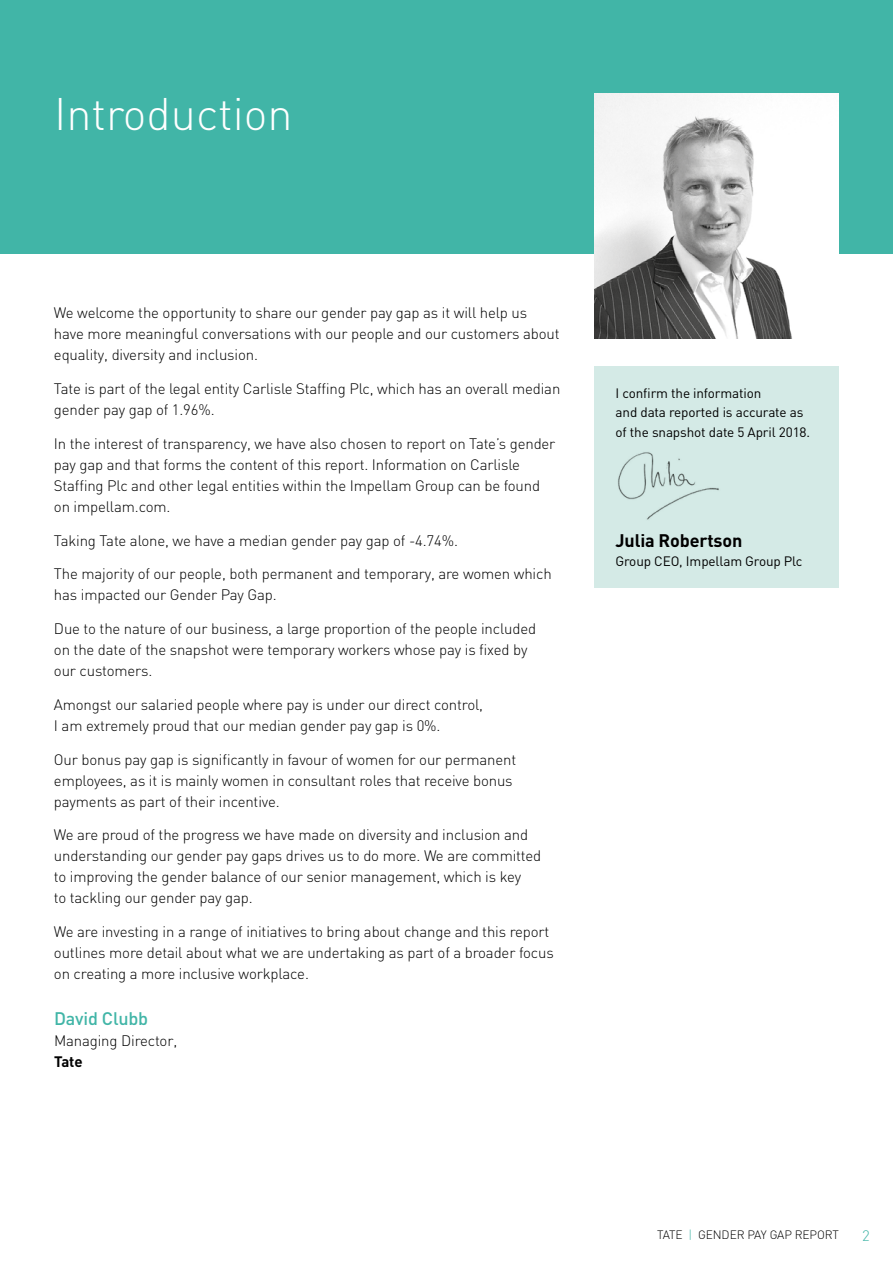
<style>
.page{position:relative;width:893px;height:1263px;background:#fff}
.page>*{position:absolute;margin:0;border:0;box-sizing:border-box;transform-origin:0 0}
.t1{font:300 45px "DIN";color:#fff}
.t2{font:700 18px "DIN";letter-spacing:-.01em;color:#000}
.t3{font:500 18px "DIN";letter-spacing:-.01em;color:#41b5a7}
.t4{font:300 15px/21px "DIN";letter-spacing:-.01em;color:#000}
.t5{font:700 15px "DIN";color:#000}
.t6{font:300 15px "DIN";color:#41b5a7}
.t7{font:13.5px/19.5px "DIN";letter-spacing:-.01em;color:#000}
.t8{font:300 12px "DIN";letter-spacing:-.01em;color:#000}
.s1{color:#41b5a7}
</style>
<div class="page">
<div style="left:594px;top:366px;width:245px;height:221px;background:#d4eae6"></div>
<img style="left:618px;top:452px;width:101px;height:68px">
<div style="left:0;top:0;width:893px;height:253px;background:#41b5a7"></div>
<img style="left:594px;top:94px;width:245px;height:244px">
<h1 class="t1" style="left:54px;top:86px;width:240px">Introduction</h1>
<p class="t4" style="left:54px;top:302px;width:507px">We welcome the opportunity to share our gender pay gap as it will help us have more meaningful conversations with our people and our customers about equality, diversity and inclusion.</p>
<p class="t4" style="left:54px;top:378px;width:508px">Tate is part of the legal entity Carlisle Staffing Plc, which has an overall median gender pay gap of 1.96%.</p>
<p class="t4" style="left:54px;top:433px;width:503px">In the interest of transparency, we have also chosen to report on Tate’s gender pay gap and that forms the content of this report. Information on Carlisle Staffing Plc and other legal entities within the Impellam Group can be found on impellam.com.</p>
<p class="t4" style="left:54px;top:529px;width:405px">Taking Tate alone, we have a median gender pay gap of -4.74%.</p>
<p class="t4" style="left:54px;top:563px;width:499px">The majority of our people, both permanent and temporary, are women which has impacted our Gender Pay Gap.</p>
<p class="t4" style="left:54px;top:618px;width:484px">Due to the nature of our business, a large proportion of the people included on the date of the snapshot were temporary workers whose pay is fixed by our customers.</p>
<p class="t4" style="left:54px;top:694px;width:431px">Amongst our salaried people where pay is under our direct control,<br>I am extremely proud that our median gender pay gap is 0%.</p>
<p class="t4" style="left:54px;top:748px;width:464px">Our bonus pay gap is significantly in favour of women for our permanent employees, as it is mainly women in consultant roles that receive bonus payments as part of their incentive.</p>
<p class="t4" style="left:54px;top:824px;width:489px">We are proud of the progress we have made on diversity and inclusion and understanding our gender pay gaps drives us to do more. We are committed to improving the gender balance of our senior management, which is key<br>to tackling our gender pay gap.</p>
<p class="t4" style="left:54px;top:921px;width:501px">We are investing in a range of initiatives to bring about change and this report outlines more detail about what we are undertaking as part of a broader focus on creating a more inclusive workplace.</p>
<p class="t3" style="left:54px;top:1007px;width:96px">David Clubb</p>
<p class="t4" style="left:54px;top:1029px;width:125px">Managing Director,</p>
<p class="t5" style="left:54px;top:1051px;width:30px">Tate</p>
<p class="t7" style="left:616px;top:383px;width:196px">I confirm the information<br>and data reported is accurate as of the snapshot date 5 April 2018.</p>
<p class="t2" style="left:616px;top:528px;width:128px">Julia Robertson</p>
<p class="t7" style="left:616px;top:551px;width:188px">Group CEO, Impellam Group Plc</p>
<p class="t8" style="left:657px;top:1227px;width:183px">TATE <span class="s1">|</span> GENDER PAY GAP REPORT</p>
<p class="t6" style="left:862px;top:1226px;width:9px">2</p>
</div>
